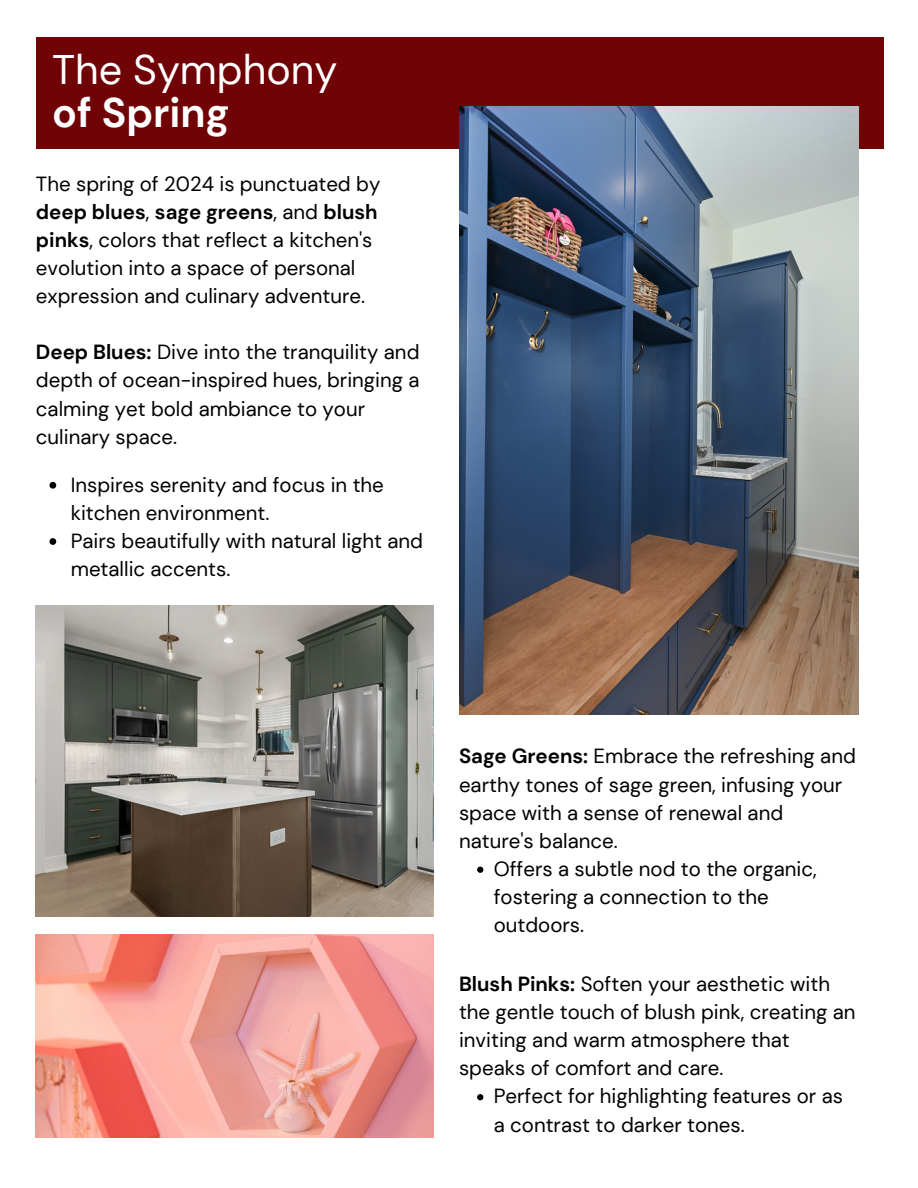
<style>
.page{position:relative;width:918px;height:1188px;background:#fff}
.page>*{position:absolute;margin:0;border:0;box-sizing:border-box;transform-origin:0 0}
.t1{font:41.25px "DM Sans";color:#fff}
.t2{font:700 41.25px "DM Sans";color:#fff}
.t3{font:20.4px/28.2px "DM Sans";color:#000}
.s1{font-weight:700}
</style>
<div class="page">
<div style="left:36px;top:37px;width:848px;height:112px;background:#700306"></div>
<img style="left:459px;top:107px;width:399px;height:607px">
<img style="left:36px;top:606px;width:397px;height:310px">
<svg style="left:49px;top:482px;width:7px;height:7px"></svg>
<svg style="left:49px;top:538px;width:7px;height:7px"></svg>
<svg style="left:477px;top:867px;width:6px;height:6px"></svg>
<svg style="left:477px;top:1094px;width:6px;height:6px"></svg>
<img style="left:36px;top:934px;width:397px;height:204px">
<h1 class="t1" style="left:52px;top:43px;width:287px">The Symphony</h1>
<h1 class="t2" style="left:52px;top:86px;width:178px">of Spring</h1>
<p class="t3" style="left:36px;top:169px;width:346px">The spring of 2024 is punctuated by <span class="s1">deep blues</span>, <span class="s1">sage greens</span>, and <span class="s1">blush pinks</span>, colors that reflect a kitchen's evolution into a space of personal expression and culinary adventure.</p>
<p class="t3" style="left:36px;top:338px;width:385px"><span class="s1">Deep Blues:</span> Dive into the tranquility and depth of ocean-inspired hues, bringing a calming yet bold ambiance to your culinary space.</p>
<p class="t3" style="left:71px;top:471px;width:354px">Inspires serenity and focus in the kitchen environment.<br>Pairs beautifully with natural light and metallic accents.</p>
<p class="t3" style="left:459px;top:742px;width:398px"><span class="s1">Sage Greens:</span> Embrace the refreshing and</p>
<p class="t3" style="left:459px;top:771px;width:385px">earthy tones of sage green, infusing your</p>
<p class="t3" style="left:459px;top:799px;width:326px">space with a sense of renewal and</p>
<p class="t3" style="left:459px;top:827px;width:160px">nature's balance.</p>
<p class="t3" style="left:494px;top:855px;width:325px">Offers a subtle nod to the organic,</p>
<p class="t3" style="left:494px;top:883px;width:277px">fostering a connection to the</p>
<p class="t3" style="left:494px;top:911px;width:92px">outdoors.</p>
<p class="t3" style="left:459px;top:970px;width:398px"><span class="s1">Blush Pinks:</span> Soften your aesthetic with the gentle touch of blush pink, creating an inviting and warm atmosphere that speaks of comfort and care.</p>
<p class="t3" style="left:494px;top:1082px;width:351px">Perfect for highlighting features or as a contrast to darker tones.</p>
</div>
